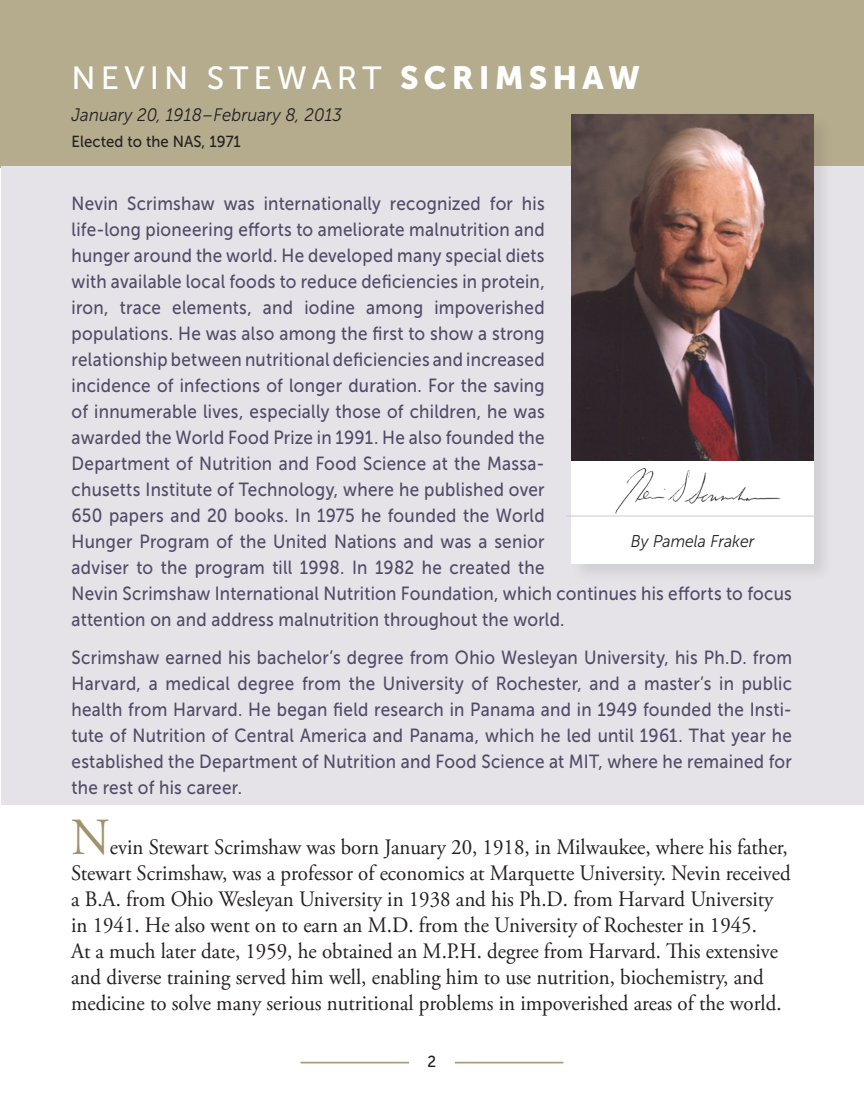
<style>
.page{position:relative;width:864px;height:1098px;background:#fff}
.page>*{position:absolute;margin:0;border:0;box-sizing:border-box;transform-origin:0 0}
.Intro_Pg-1st_Paragra{font:52px "Adobe Garamond Pro";color:#9e936a;scale:.95 1}
.Intro_Pg-First_Name{font:32px "Museo Sans 500";letter-spacing:.16em;color:#fff}
.Intro_Pg-1st_Paragra-2{font:22px/26px "Adobe Garamond Pro";color:#231f20;scale:.95 1}
.Intro_Pg-Intro_Text{font:19px/26px "Museo Sans 500";letter-spacing:.015em;color:#534a68;scale:.9 1}
.Intro_Pg-_Birth_Deat{font:italic 18px "Museo Sans 300";letter-spacing:.005em;color:#231f20;scale:.93 1}
.Intro_Pg-Author_s{font:italic 17px "Museo Sans 300";color:#231f20;scale:.93 1}
.Intro_Pg-Elected_Dat{font:16px "Museo Sans 500";letter-spacing:.005em;color:#231f20;scale:.93 1}
.Text_Pgs-Body_Copy{font:16px "Museo Sans 500";color:#231f20;scale:.95 1}
.s1{font-family:"Museo Sans 900"}
</style>
<div class="page">
<hr style="left:301px;top:1062px;width:262px;height:1px;background:#9e936a">
<hr style="left:301px;top:1063px;width:262px;height:1px;background:#9e936a">
<div style="left:409px;top:1055px;width:45px;height:27px;background:#fff"></div>
<div style="left:0;top:0;width:864px;height:167px;background:#b5ac8e"></div>
<div style="left:1px;top:166px;width:863px;height:639px;background:#e6e3e8"></div>
<div style="left:570px;top:114px;width:264px;height:470px;background:#231f20;opacity:.1"></div>
<div style="left:572px;top:116px;width:242px;height:448px;background:#fff"></div>
<hr style="left:566px;top:516px;width:248px;height:1px;background:#cdc9d5">
<img style="left:572px;top:115px;width:242px;height:346px">
<img style="left:615px;top:468px;width:166px;height:45px">
<p class="Intro_Pg-First_Name" style="left:72px;top:61px;width:570px">NEVIN STEWART <span class="s1">SCRIMSHAW</span></p>
<p class="Intro_Pg-_Birth_Deat" style="left:72px;top:105px;width:292px">January 20, 1918–February 8, 2013</p>
<p class="Intro_Pg-Elected_Dat" style="left:72px;top:133px;width:184px">Elected to the NAS, 1971</p>
<p class="Intro_Pg-Intro_Text" style="left:72px;top:191px;width:802px">Nevin Scrimshaw was internationally recognized for his<br>life-long pioneering efforts to ameliorate malnutrition and<br>hunger around the world. He developed many special diets<br>with available local foods to reduce deficiencies in protein,<br>iron, trace elements, and iodine among impoverished<br>populations. He was also among the first to show a strong<br>relationship between nutritional deficiencies and increased<br>incidence of infections of longer duration. For the saving<br>of innumerable lives, especially those of children, he was<br>awarded the World Food Prize in 1991. He also founded the<br>Department of Nutrition and Food Science at the Massa-<br>chusetts Institute of Technology, where he published over<br>650 papers and 20 books. In 1975 he founded the World<br>Hunger Program of the United Nations and was a senior<br>adviser to the program till 1998. In 1982 he created the<br>Nevin Scrimshaw International Nutrition Foundation, which continues his efforts to focus attention on and address malnutrition throughout the world.</p>
<p class="Intro_Pg-Intro_Text" style="left:72px;top:644px;width:802px;text-align:justify">Scrimshaw earned his bachelor’s degree from Ohio Wesleyan University, his Ph.D. from Harvard, a medical degree from the University of Rochester, and a master’s in public health from Harvard. He began field research in Panama and in 1949 founded the Insti&shy;tute of Nutrition of Central America and Panama, which he led until 1961. That year he established the Department of Nutrition and Food Science at MIT, where he remained for the rest of his career.</p>
<p class="Intro_Pg-Author_s" style="left:631px;top:532px;width:134px">By Pamela Fraker</p>
<p class="Intro_Pg-1st_Paragra" style="left:71px;top:806px;width:42px">N</p>
<p class="Intro_Pg-1st_Paragra-2" style="left:71px;top:835px;width:759px;text-indent:39px">evin Stewart Scrimshaw was born January 20, 1918, in Milwaukee, where his father, Stewart Scrimshaw, was a professor of economics at Marquette University. Nevin received a B.A. from Ohio Wesleyan University in 1938 and his Ph.D. from Harvard University in 1941. He also went on to earn an M.D. from the University of Rochester in 1945.<br>At a much later date, 1959, he obtained an M.P.H. degree from Harvard. This extensive and diverse training served him well, enabling him to use nutrition, biochemistry, and medicine to solve many serious nutritional problems in impoverished areas of the world.</p>
<p class="Text_Pgs-Body_Copy" style="left:427px;top:1052px;width:11px">2</p>
</div>
